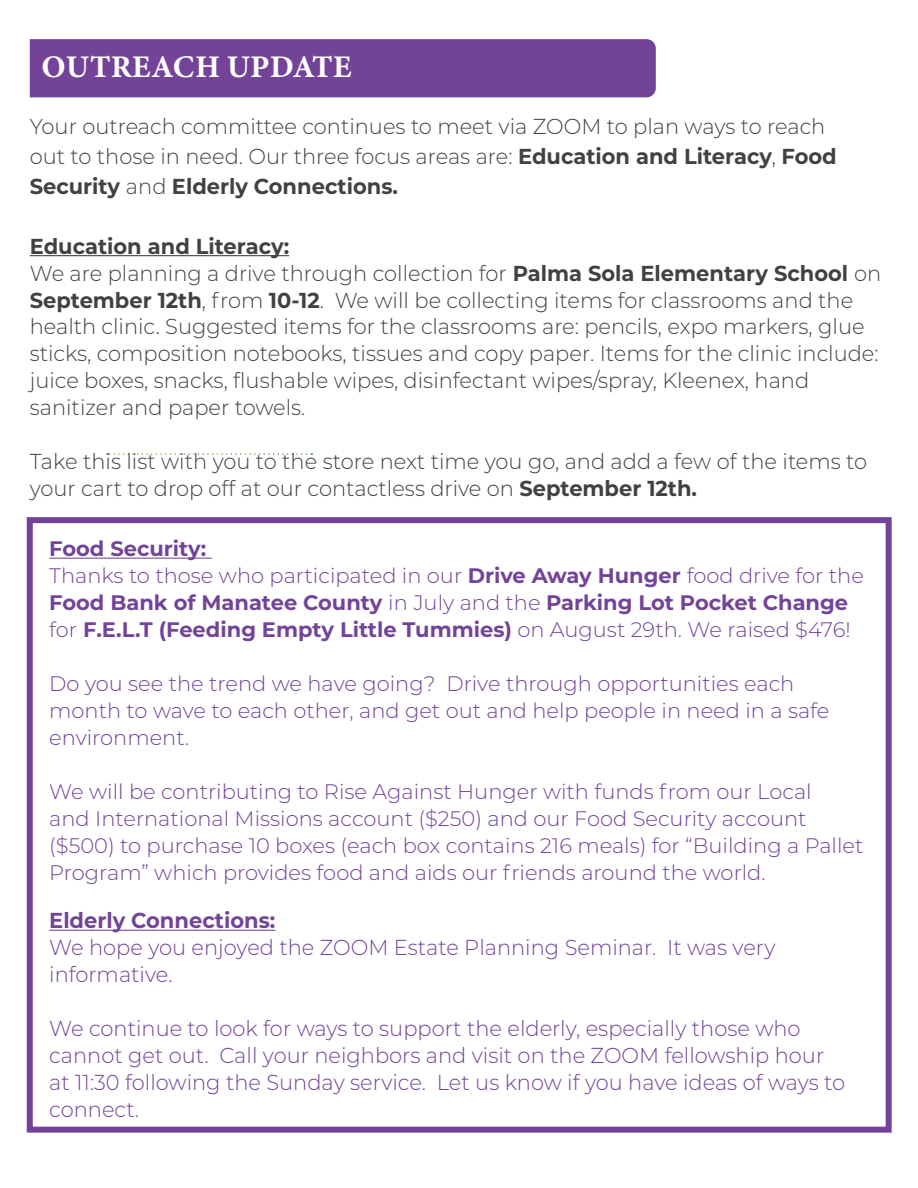
<style>
.page{position:relative;width:918px;height:1188px;background:#fff}
.page>*{position:absolute;margin:0;border:0;box-sizing:border-box;transform-origin:0 0}
.t1{font:31.5px "Minion Variable Concept";letter-spacing:.025em;color:#fff}
.t2{font:300 21.6px/27px "Montserrat";color:#414042}
.t3{font:300 21.6px/27px "Montserrat";color:#724398}
.t4{font:700 21.6px "Montserrat";color:#724398}
.t5{font:300 21px/27px "Montserrat";color:#724398}
.t6{font:700 21px/27px "Montserrat";color:#724398}
.s1{font-weight:700}
.s2{font-weight:300}
</style>
<div class="page">
<svg style="left:107px;top:453px;width:205px;height:2px"></svg>
<hr style="left:30px;top:255px;width:259px;height:1px;background:#414042">
<div style="left:27px;top:517px;width:865px;height:616px;border:6px solid #724199"></div>
<div style="left:29px;top:39px;width:627px;height:59px;background:#724398"></div>
<hr style="left:49px;top:558px;width:163px;height:1px;background:#724398">
<hr style="left:49px;top:930px;width:226px;height:1px;background:#724398">
<h1 class="t1" style="left:41px;top:45px;width:311px">OUTREACH UPDATE</h1>
<p class="t2" style="left:30px;top:110px;width:808px;line-height:30px">Your outreach committee continues to meet via ZOOM to plan ways to reach out to those in need. Our three focus areas are: <span class="s1">Education and Literacy</span>, <span class="s1">Food<br>Security</span> and <span class="s1">Elderly Connections.</span></p>
<p class="t2" style="left:30px;top:232px;width:853px"><span class="s1">Education and Literacy:<br></span>We are planning a drive through collection for <span class="s1">Palma Sola Elementary School</span> on <span class="s1">September 12th</span>, from <span class="s1">10-12</span>. We will be collecting items for classrooms and the health clinic. Suggested items for the classrooms are: pencils, expo markers, glue sticks, composition notebooks, tissues and copy paper. Items for the clinic include: juice boxes, snacks, flushable wipes, disinfectant wipes/spray, Kleenex, hand sanitizer and paper towels.</p>
<p class="t2" style="left:30px;top:448px;width:839px">Take this list with you to the store next time you go, and add a few of the items to your cart to drop off at our contactless drive on <span class="s1">September 12th.</span></p>
<p class="t6" style="left:49px;top:534px;width:816px">Food Security:<br><span class="s2">Thanks to those who participated in our</span> Drive Away Hunger <span class="s2">food drive for the </span>Food Bank of Manatee County <span class="s2">in July and the</span> Parking Lot Pocket Change <span class="s2">for</span> F.E.L.T (Feeding Empty Little Tummies) <span class="s2">on August 29th. We raised $476!</span></p>
<p class="t5" style="left:49px;top:669px;width:782px">Do you see the trend we have going? Drive through opportunities each month to wave to each other, and get out and help people in need in a safe environment.</p>
<p class="t5" style="left:49px;top:777px;width:816px">We will be contributing to Rise Against Hunger with funds from our Local<br>and International Missions account ($250) and our Food Security account ($500) to purchase 10 boxes (each box contains 216 meals) for “Building a Pallet Program” which provides food and aids our friends around the world.</p>
<p class="t4" style="left:49px;top:905px;width:228px">Elderly Connections:</p>
<p class="t3" style="left:49px;top:933px;width:728px">We hope you enjoyed the ZOOM Estate Planning Seminar. It was very informative.</p>
<p class="t3" style="left:49px;top:1014px;width:797px">We continue to look for ways to support the elderly, especially those who cannot get out. Call your neighbors and visit on the ZOOM fellowship hour at 11:30 following the Sunday service. Let us know if you have ideas of ways to connect.</p>
</div>
